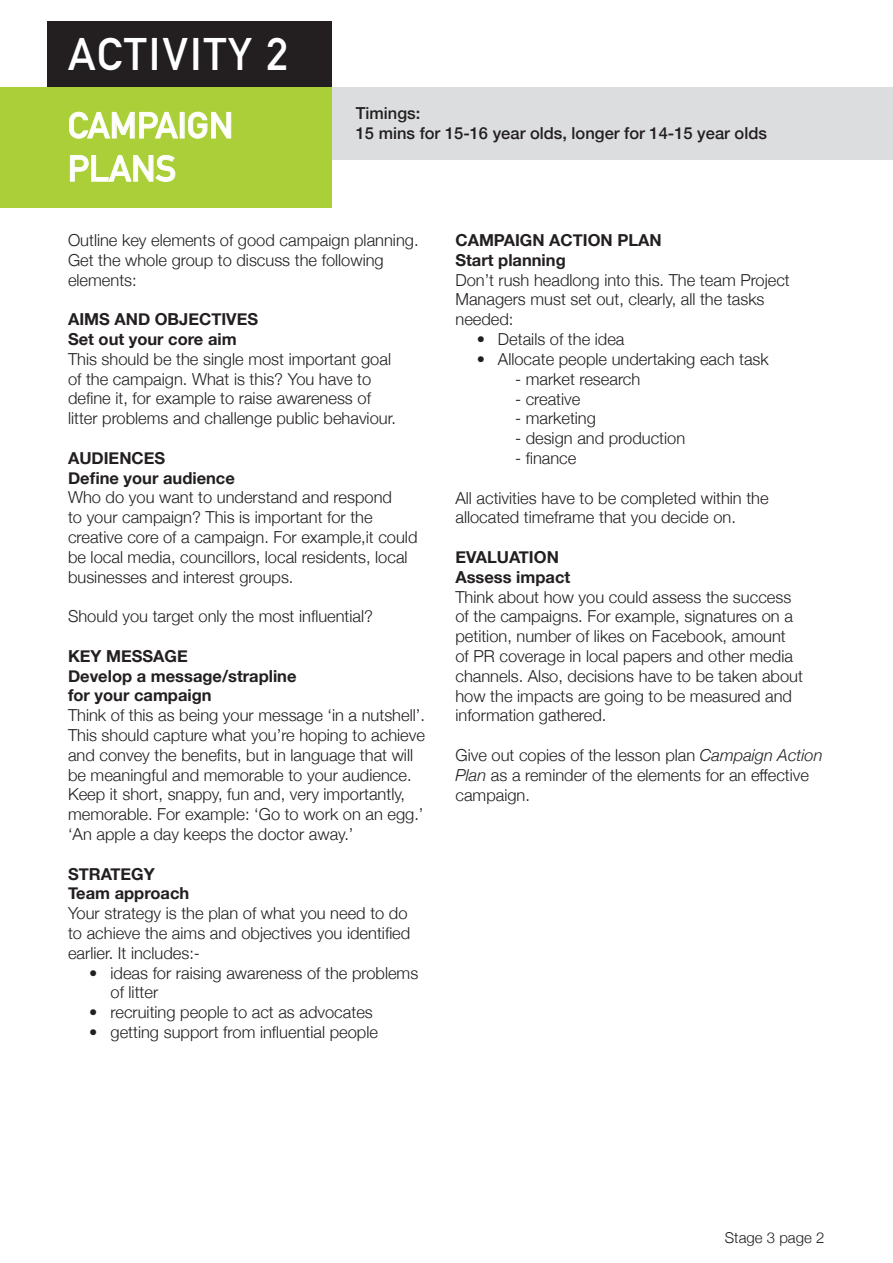
<style>
.page{position:relative;width:893px;height:1263px;background:#fff}
.page>*{position:absolute;margin:0;border:0;box-sizing:border-box;transform-origin:0 0}
.t1{font:700 45px "DIN Alternate";letter-spacing:.05em;color:#fff}
.t2{font:700 36px/43.2px "DIN Alternate";color:#fff}
.t3{font:300 16.5px/19.8px "Helvetica Neue";color:#231f20}
.t4{font:700 16.5px/19.8px "Helvetica Neue";color:#231f20}
.t5{font:500 16.5px/19.8px "Helvetica Neue";color:#231f20}
.t6{font:300 15px "Helvetica Neue";color:#231f20}
.s1{font-style:italic}
</style>
<div class="page">
<div style="left:332px;top:87px;width:561px;height:73px;background:#dcdddf"></div>
<div style="left:47px;top:21px;width:285px;height:66px;background:#231f20"></div>
<div style="left:0;top:87px;width:332px;height:121px;background:#abcf38"></div>
<svg style="left:69px;top:111px;width:110px;height:28px"></svg>
<div style="left:180px;top:112px;width:5px;height:26px;border:1px solid #fff"></div>
<svg style="left:188px;top:111px;width:43px;height:28px"></svg>
<svg style="left:70px;top:155px;width:106px;height:27px"></svg>
<h1 class="t1" style="left:68px;top:20px;width:222px">ACTIVITY 2</h1>
<h2 class="t2" style="left:68px;top:101px;width:167px">CAMPAIGN<br>PLANS</h2>
<p class="t5" style="left:356px;top:102px;width:413px">Timings:<br>15 mins for 15-16 year olds, longer for 14-15 year olds</p>
<p class="t3" style="left:68px;top:229px;width:352px">Outline key elements of good campaign planning.<br>Get the whole group to discuss the following elements:</p>
<p class="t4" style="left:68px;top:310px;width:192px">AIMS AND OBJECTIVES<br>Set out your core aim</p>
<p class="t3" style="left:68px;top:348px;width:329px">This should be the single most important goal of the campaign. What is this? You have to define it, for example to raise awareness of litter problems and challenge public behaviour.</p>
<p class="t4" style="left:68px;top:448px;width:168px">AUDIENCES<br>Define your audience</p>
<p class="t3" style="left:68px;top:486px;width:351px">Who do you want to understand and respond<br>to your campaign? This is important for the creative core of a campaign. For example,it could be local media, councillors, local residents, local businesses and interest groups.</p>
<p class="t3" style="left:68px;top:605px;width:306px">Should you target only the most influential?</p>
<p class="t4" style="left:68px;top:646px;width:230px">KEY MESSAGE<br>Develop a message/strapline for your campaign</p>
<p class="t3" style="left:68px;top:704px;width:359px">Think of this as being your message ‘in a nutshell’.<br>This should capture what you’re hoping to achieve and convey the benefits, but in language that will be meaningful and memorable to your audience.<br>Keep it short, snappy, fun and, very importantly, memorable. For example: ‘Go to work on an egg.’ ‘An apple a day keeps the doctor away.’</p>
<p class="t4" style="left:68px;top:864px;width:123px">STRATEGY<br>Team approach</p>
<p class="t3" style="left:68px;top:902px;width:344px">Your strategy is the plan of what you need to do to achieve the aims and objectives you identified earlier. It includes:-</p>
<p class="t3" style="left:111px;top:962px;width:309px;text-indent:-21px">• ideas for raising awareness of the problems of litter</p>
<p class="t3" style="left:89px;top:1001px;width:285px">• recruiting people to act as advocates</p>
<p class="t3" style="left:89px;top:1021px;width:290px">• getting support from influential people</p>
<p class="t4" style="left:455px;top:231px;width:208px">CAMPAIGN ACTION PLAN<br>Start planning</p>
<p class="t3" style="left:455px;top:269px;width:336px">Don’t rush headlong into this. The team Project<br>Managers must set out, clearly, all the tasks needed:</p>
<p class="t3" style="left:477px;top:328px;width:149px">• Details of the idea</p>
<p class="t3" style="left:477px;top:348px;width:294px">• Allocate people undertaking each task</p>
<p class="t3" style="left:515px;top:368px;width:127px">- market research</p>
<p class="t3" style="left:515px;top:387px;width:67px">- creative</p>
<p class="t3" style="left:515px;top:407px;width:82px">- marketing</p>
<p class="t3" style="left:515px;top:427px;width:172px">- design and production</p>
<p class="t3" style="left:515px;top:447px;width:63px">- finance</p>
<p class="t3" style="left:455px;top:486px;width:315px">All activities have to be completed within the allocated timeframe that you decide on.</p>
<p class="t4" style="left:455px;top:548px;width:116px">EVALUATION<br>Assess impact</p>
<p class="t3" style="left:455px;top:585px;width:349px">Think about how you could assess the success of the campaigns. For example, signatures on a petition, number of likes on Facebook, amount of PR coverage in local papers and other media channels. Also, decisions have to be taken about how the impacts are going to be measured and information gathered.</p>
<p class="t3" style="left:455px;top:744px;width:369px">Give out copies of the lesson plan <span class="s1">Campaign Action<br>Plan</span> as a reminder of the elements for an effective campaign.</p>
<p class="t6" style="left:725px;top:1226px;width:101px">Stage 3 page 2</p>
</div>
